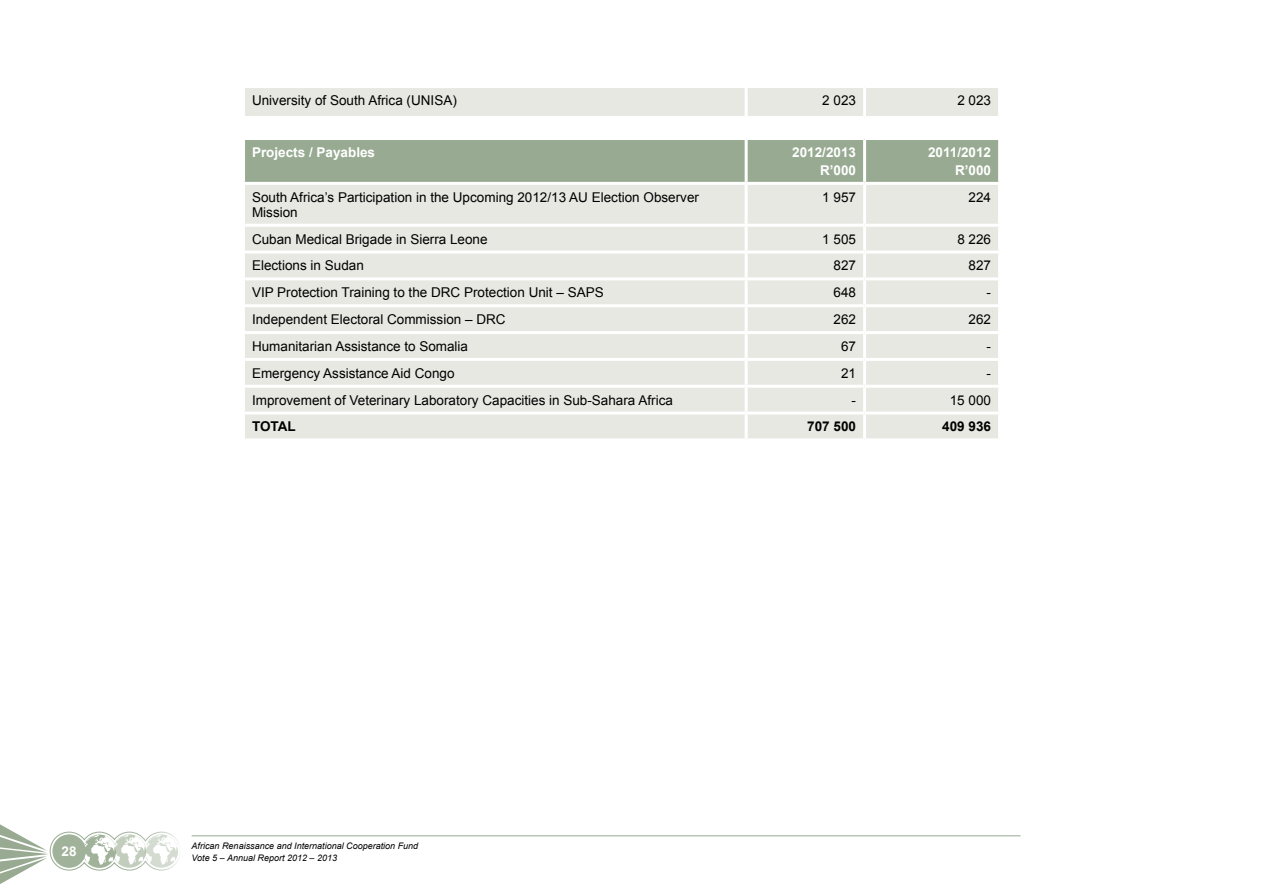
<style>
.page{position:relative;width:1263px;height:893px;background:#fff}
.page>*{position:absolute;margin:0;border:0;box-sizing:border-box;transform-origin:0 0}
.t1{font:13.5px/15px "Arial";color:#000}
.t2{font:700 13.5px/18px "Arial";color:#fff;text-align:right}
.t3{font:700 13.5px "Arial";color:#000}
.t4{font:italic 9px/12px "Arial";color:#000}
</style>
<div class="page">
<hr style="left:192px;top:835px;width:828px;height:1px;background:#98ab92">
<svg style="left:0;top:824px;width:179px;height:60px"></svg>
<div style="left:245px;top:88px;width:753px;height:28px;background:#e7e8e2"></div>
<hr style="left:745px;top:88px;width:3px;height:28px;background:#fff">
<hr style="left:863px;top:88px;width:3px;height:28px;background:#fff">
<div style="left:245px;top:140px;width:753px;height:42px;background:#98ab92"></div>
<div style="left:245px;top:185px;width:753px;height:253px;background:#e7e8e2"></div>
<hr style="left:745px;top:140px;width:3px;height:42px;background:#fff">
<hr style="left:863px;top:140px;width:3px;height:42px;background:#fff">
<hr style="left:745px;top:185px;width:3px;height:39px;background:#fff">
<hr style="left:863px;top:185px;width:3px;height:39px;background:#fff">
<hr style="left:242px;top:224px;width:504px;height:3px;background:#fff">
<hr style="left:746px;top:224px;width:118px;height:3px;background:#fff">
<hr style="left:745px;top:227px;width:3px;height:24px;background:#fff">
<hr style="left:864px;top:224px;width:137px;height:3px;background:#fff">
<hr style="left:863px;top:227px;width:3px;height:24px;background:#fff">
<hr style="left:242px;top:251px;width:504px;height:3px;background:#fff">
<hr style="left:746px;top:251px;width:118px;height:3px;background:#fff">
<hr style="left:745px;top:254px;width:3px;height:23px;background:#fff">
<hr style="left:864px;top:251px;width:137px;height:3px;background:#fff">
<hr style="left:863px;top:254px;width:3px;height:23px;background:#fff">
<hr style="left:242px;top:277px;width:504px;height:3px;background:#fff">
<hr style="left:746px;top:277px;width:118px;height:3px;background:#fff">
<hr style="left:745px;top:280px;width:3px;height:24px;background:#fff">
<hr style="left:864px;top:277px;width:137px;height:3px;background:#fff">
<hr style="left:863px;top:280px;width:3px;height:24px;background:#fff">
<hr style="left:242px;top:304px;width:504px;height:3px;background:#fff">
<hr style="left:746px;top:304px;width:118px;height:3px;background:#fff">
<hr style="left:745px;top:307px;width:3px;height:24px;background:#fff">
<hr style="left:864px;top:304px;width:137px;height:3px;background:#fff">
<hr style="left:863px;top:307px;width:3px;height:24px;background:#fff">
<hr style="left:242px;top:331px;width:504px;height:3px;background:#fff">
<hr style="left:746px;top:331px;width:118px;height:3px;background:#fff">
<hr style="left:745px;top:334px;width:3px;height:24px;background:#fff">
<hr style="left:864px;top:331px;width:137px;height:3px;background:#fff">
<hr style="left:863px;top:334px;width:3px;height:24px;background:#fff">
<hr style="left:242px;top:358px;width:504px;height:3px;background:#fff">
<hr style="left:746px;top:358px;width:118px;height:3px;background:#fff">
<hr style="left:745px;top:361px;width:3px;height:24px;background:#fff">
<hr style="left:864px;top:358px;width:137px;height:3px;background:#fff">
<hr style="left:863px;top:361px;width:3px;height:24px;background:#fff">
<hr style="left:242px;top:385px;width:504px;height:3px;background:#fff">
<hr style="left:746px;top:385px;width:118px;height:3px;background:#fff">
<hr style="left:745px;top:388px;width:3px;height:24px;background:#fff">
<hr style="left:864px;top:385px;width:137px;height:3px;background:#fff">
<hr style="left:863px;top:388px;width:3px;height:24px;background:#fff">
<hr style="left:242px;top:412px;width:504px;height:3px;background:#fff">
<hr style="left:746px;top:412px;width:118px;height:3px;background:#fff">
<hr style="left:745px;top:415px;width:3px;height:23px;background:#fff">
<hr style="left:864px;top:412px;width:137px;height:3px;background:#fff">
<hr style="left:863px;top:415px;width:3px;height:23px;background:#fff">
<p class="t1" style="left:252px;top:93px;width:206px">University of South Africa (UNISA)</p>
<p class="t1" style="left:822px;top:93px;width:35px">2 023</p>
<p class="t1" style="left:957px;top:93px;width:35px">2 023</p>
<p class="t2" style="left:252px;top:144px;width:125px">Projects / Payables</p>
<p class="t2" style="left:792px;top:144px;width:65px">2012/2013<br>R’000</p>
<p class="t2" style="left:928px;top:144px;width:65px">2011/2012<br>R’000</p>
<p class="t1" style="left:252px;top:190px;width:448px">South Africa’s Participation in the Upcoming 2012/13 AU Election Observer<br>Mission</p>
<p class="t1" style="left:822px;top:190px;width:35px">1 957</p>
<p class="t1" style="left:968px;top:190px;width:24px">224</p>
<p class="t1" style="left:252px;top:231px;width:237px">Cuban Medical Brigade in Sierra Leone</p>
<p class="t1" style="left:822px;top:231px;width:35px">1 505</p>
<p class="t1" style="left:957px;top:231px;width:35px">8 226</p>
<p class="t1" style="left:252px;top:258px;width:113px">Elections in Sudan</p>
<p class="t1" style="left:833px;top:258px;width:24px">827</p>
<p class="t1" style="left:968px;top:258px;width:24px">827</p>
<p class="t1" style="left:252px;top:285px;width:353px">VIP Protection Training to the DRC Protection Unit – SAPS</p>
<p class="t1" style="left:833px;top:285px;width:24px">648</p>
<p class="t1" style="left:986px;top:285px;width:6px">-</p>
<p class="t1" style="left:252px;top:312px;width:255px">Independent Electoral Commission – DRC</p>
<p class="t1" style="left:833px;top:312px;width:24px">262</p>
<p class="t1" style="left:968px;top:312px;width:24px">262</p>
<p class="t1" style="left:252px;top:339px;width:218px">Humanitarian Assistance to Somalia</p>
<p class="t1" style="left:841px;top:339px;width:17px">67</p>
<p class="t1" style="left:986px;top:339px;width:6px">-</p>
<p class="t1" style="left:252px;top:366px;width:204px">Emergency Assistance Aid Congo</p>
<p class="t1" style="left:841px;top:366px;width:17px">21</p>
<p class="t1" style="left:986px;top:366px;width:6px">-</p>
<p class="t1" style="left:252px;top:392px;width:422px">Improvement of Veterinary Laboratory Capacities in Sub-Sahara Africa</p>
<p class="t1" style="left:851px;top:392px;width:6px">-</p>
<p class="t1" style="left:950px;top:392px;width:43px">15 000</p>
<p class="t3" style="left:252px;top:418px;width:45px">TOTAL</p>
<p class="t3" style="left:807px;top:418px;width:50px">707 500</p>
<p class="t3" style="left:942px;top:418px;width:50px">409 936</p>
<p class="t2" style="left:62px;top:842px;width:17px">28</p>
<p class="t4" style="left:192px;top:839px;width:228px">African Renaissance and International Cooperation Fund<br>Vote 5 – Annual Report 2012 – 2013</p>
</div>
